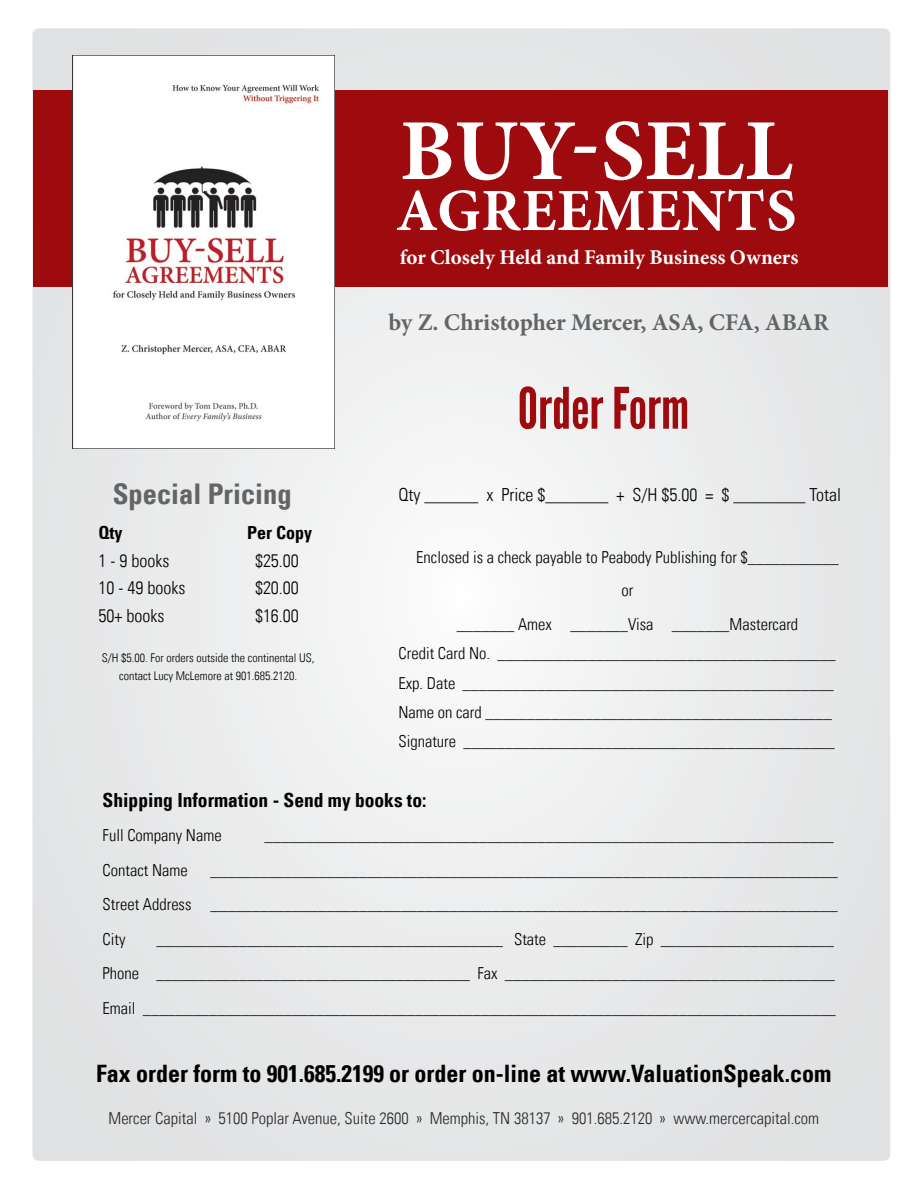
<style>
.page{position:relative;width:918px;height:1188px;background:#fff}
.page>*{position:absolute;margin:0;border:0;box-sizing:border-box;transform-origin:0 0}
.t1{font:700 87px "Minion Pro";letter-spacing:.01em;color:#fff}
.t2{font:700 60px "Minion Pro";letter-spacing:.01em;color:#fff}
.t3{font:57px "League Gothic";color:#9e0b0f}
.t4{font:700 condensed 28.5px "Univers LT";color:#636466}
.t5{font:700 condensed 24px "Univers LT";color:#000}
.t6{font:700 24px "Minion Pro";letter-spacing:-.005em;color:#636466}
.t7{font:700 21px "Minion Pro";color:#fff}
.t8{font:700 condensed 19.5px "Univers LT";color:#000}
.t9{font:300 condensed 18px "Univers LT";color:#000}
.t10{font:700 condensed 18px "Univers LT";color:#000}
.t11{font:300 condensed 16.5px/34.5px "Univers LT";color:#000;text-align:justify}
.t12{font:300 condensed 16.5px "Univers LT";color:#292829}
.t13{font:300 condensed 12px/18px "Univers LT";color:#000;text-align:center}
</style>
<div class="page">
<div style="left:32px;top:28px;width:858px;height:1133px;background:linear-gradient(to right,#eaeaeb,#eaeaeb);border-radius:7px"></div>
<div style="left:33px;top:91px;width:855px;height:196px;background:#9e0b0f"></div>
<img style="left:72px;top:56px;width:262px;height:393px">
<h1 class="t1" style="left:400px;top:90px;width:395px">BUY-SELL</h1>
<h2 class="t2" style="left:396px;top:169px;width:402px">AGREEMENTS</h2>
<p class="t7" style="left:400px;top:243px;width:400px">for Closely Held and Family Business Owners</p>
<h3 class="t6" style="left:389px;top:305px;width:442px">by Z. Christopher Mercer, ASA, CFA, ABAR</h3>
<h3 class="t4" style="left:113px;top:477px;width:180px">Special Pricing</h3>
<p class="t10" style="left:99px;top:521px;width:25px">Qty</p>
<p class="t10" style="left:247px;top:521px;width:66px">Per Copy</p>
<p class="t9" style="left:99px;top:549px;width:72px">1 - 9 books</p>
<p class="t9" style="left:255px;top:549px;width:45px">$25.00</p>
<p class="t9" style="left:99px;top:577px;width:88px">10 - 49 books</p>
<p class="t9" style="left:255px;top:577px;width:45px">$20.00</p>
<p class="t9" style="left:99px;top:605px;width:67px">50+ books</p>
<p class="t9" style="left:255px;top:605px;width:45px">$16.00</p>
<p class="t13" style="left:102px;top:648px;width:214px">S/H $5.00. For orders outside the continental US, contact Lucy McLemore at 901.685.2120.</p>
<h3 class="t3" style="left:518px;top:376px;width:173px">Order Form</h3>
<p class="t9" style="left:399px;top:484px;width:444px">Qty ______ x Price $_______ + S/H $5.00 = $ ________ Total</p>
<p class="t11" style="left:416px;top:540px;width:424px;line-height:33.8px;text-align:center">Enclosed is a check payable to Peabody Publishing for $___________ or<br>_______ Amex _______Visa _______Mastercard</p>
<p class="t11" style="left:399px;top:639px;width:439px;line-height:29.2px;text-align:left">Credit Card No. _________________________________________ Exp. Date _____________________________________________ Name on card __________________________________________ Signature _____________________________________________</p>
<p class="t8" style="left:103px;top:788px;width:325px">Shipping Information - Send my books to:</p>
<p class="t11" style="left:103px;top:818px;width:121px">Full Company Name</p>
<p class="t11" style="left:265px;top:818px;width:571px">_____________________________________________________________________</p>
<p class="t11" style="left:103px;top:853px;width:87px">Contact Name</p>
<p class="t11" style="left:103px;top:853px;width:736px;text-indent:108px">____________________________________________________________________________ Street Address ____________________________________________________________________________ City</p>
<p class="t11" style="left:103px;top:922px;width:735px;text-indent:54px">__________________________________________ State _________ Zip _____________________ Phone ______________________________________ Fax ________________________________________ Email ____________________________________________________________________________________</p>
<h3 class="t5" style="left:96px;top:1059px;width:737px">Fax order form to 901.685.2199 or order on-line at www.ValuationSpeak.com</h3>
<p class="t12" style="left:109px;top:1109px;width:712px">Mercer Capital » 5100 Poplar Avenue, Suite 2600 » Memphis, TN 38137 » 901.685.2120 » www.mercercapital.com</p>
</div>
